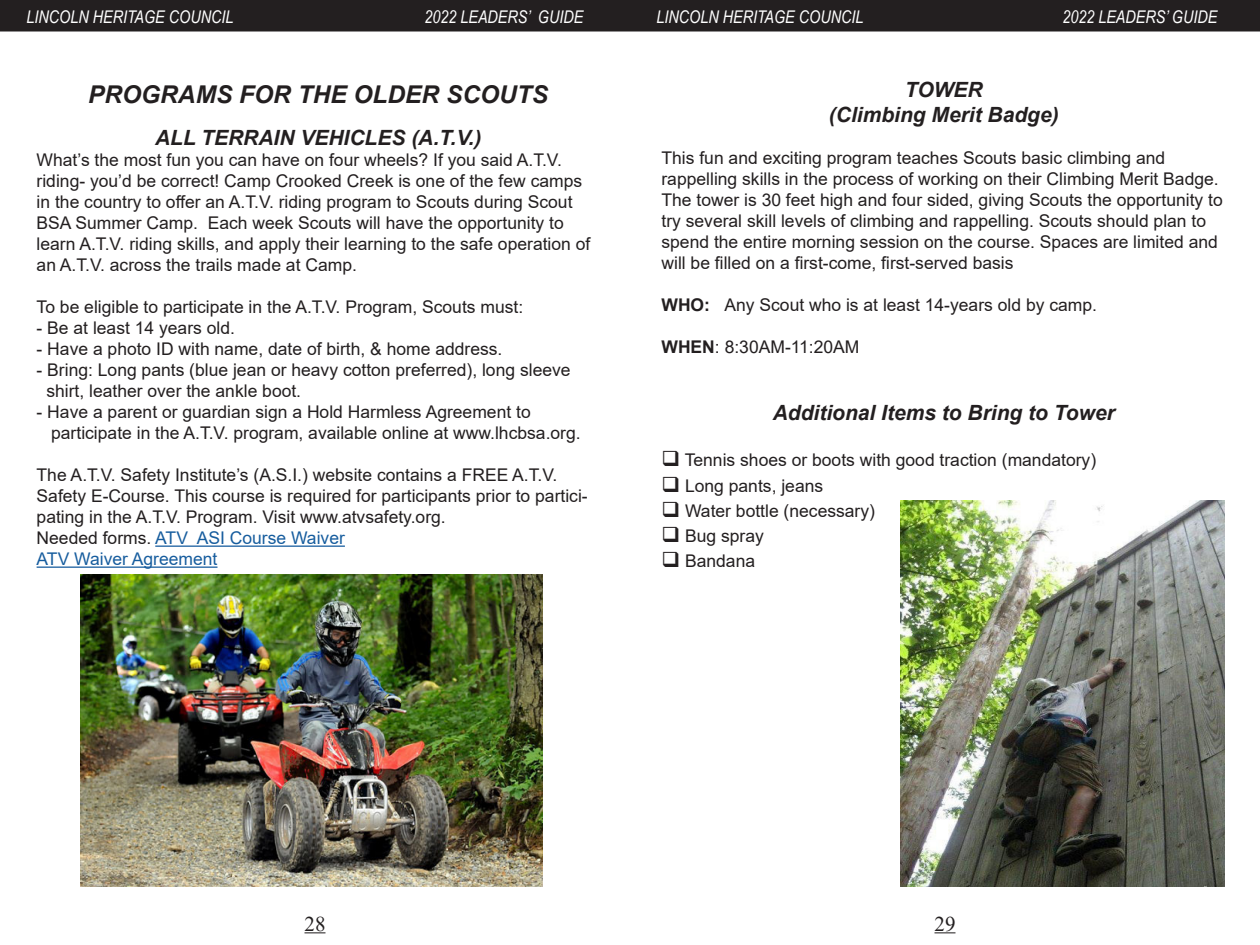
<style>
.page{position:relative;width:1260px;height:945px;background:#fff}
.page>*{position:absolute;margin:0;border:0;box-sizing:border-box;transform-origin:0 0}
.t1{font:italic 700 24.5px "Arial";color:#231f20}
.t2{font:italic 700 21px "Arial";color:#231f20}
.t3{font:21px "Times New Roman";color:#231f20}
.t4{font:17.5px/21px "Arial";color:#231f20}
.t5{font:italic 17.5px "Arial Narrow";color:#fff}
.t6{font:17.5px "Arial";color:#175d9e}
.s1{color:#231f20}
.s2{font-weight:700}
</style>
<div class="page">
<svg style="left:304px;top:932px;width:22px;height:1px"></svg>
<svg style="left:934px;top:932px;width:22px;height:1px"></svg>
<div style="left:0;top:0;width:630px;height:32px;background:#231f20"></div>
<div style="left:630px;top:0;width:630px;height:32px;background:#231f20"></div>
<hr style="left:155px;top:546px;width:190px;height:1px;background:#175d9e">
<hr style="left:37px;top:567px;width:181px;height:1px;background:#175d9e">
<img style="left:81px;top:575px;width:461px;height:311px">
<img style="left:901px;top:501px;width:324px;height:385px">
<p class="t5" style="left:27px;top:5px;width:208px">LINCOLN HERITAGE COUNCIL</p>
<p class="t5" style="left:425px;top:5px;width:160px">2022 LEADERS’ GUIDE</p>
<p class="t5" style="left:657px;top:5px;width:208px">LINCOLN HERITAGE COUNCIL</p>
<p class="t5" style="left:1063px;top:5px;width:156px">2022 LEADERS’ GUIDE</p>
<p class="t1" style="left:88px;top:78px;width:462px">PROGRAMS FOR THE OLDER SCOUTS</p>
<p class="t2" style="left:155px;top:124px;width:328px">ALL TERRAIN VEHICLES (A.T.V.)</p>
<p class="t4" style="left:37px;top:150px;width:555px">What’s the most fun you can have on four wheels? If you said A.T.V. riding- you’d be correct! Camp Crooked Creek is one of the few camps in the country to offer an A.T.V. riding program to Scouts during Scout BSA Summer Camp. Each week Scouts will have the opportunity to learn A.T.V. riding skills, and apply their learning to the safe operation of an A.T.V. across the trails made at Camp.</p>
<p class="t4" style="left:37px;top:297px;width:488px">To be eligible to participate in the A.T.V. Program, Scouts must:</p>
<p class="t4" style="left:37px;top:318px;width:200px">- Be at least 14 years old.</p>
<p class="t4" style="left:37px;top:339px;width:467px">- Have a photo ID with name, date of birth, &amp; home address.</p>
<p class="t4" style="left:46px;top:360px;width:526px;text-indent:-10px">- Bring: Long pants (blue jean or heavy cotton preferred), long sleeve shirt, leather over the ankle boot.</p>
<p class="t4" style="left:51px;top:402px;width:531px;text-indent:-15px">- Have a parent or guardian sign a Hold Harmless Agreement to participate in the A.T.V. program, available online at www.lhcbsa.org.</p>
<p class="t4" style="left:37px;top:465px;width:553px">The A.T.V. Safety Institute’s (A.S.I.) website contains a FREE A.T.V.<br>Safety E-Course. This course is required for participants prior to partici&shy;pating in the A.T.V. Program. Visit www.atvsafety.org.</p>
<p class="t6" style="left:37px;top:526px;width:310px"><span class="s1">Needed forms.</span> ATV ASI Course Waiver</p>
<p class="t6" style="left:37px;top:547px;width:182px">ATV Waiver Agreement</p>
<p class="t2" style="left:905px;top:75px;width:79px">TOWER</p>
<p class="t2" style="left:829px;top:101px;width:231px">(Climbing Merit Badge)</p>
<p class="t4" style="left:662px;top:147px;width:563px">This fun and exciting program teaches Scouts basic climbing and rappelling skills in the process of working on their Climbing Merit Badge.<br>The tower is 30 feet high and four sided, giving Scouts the opportunity to try several skill levels of climbing and rappelling. Scouts should plan to spend the entire morning session on the course. Spaces are limited and will be filled on a first-come, first-served basis</p>
<p class="t4" style="left:662px;top:294px;width:437px"><span class="s2">WHO:</span> Any Scout who is at least 14-years old by camp.</p>
<p class="t4" style="left:662px;top:336px;width:200px"><span class="s2">WHEN</span>: 8:30AM-11:20AM</p>
<p class="t2" style="left:773px;top:399px;width:344px">Additional Items to Bring to Tower</p>
<p class="t4" style="left:662px;top:450px;width:436px">❑ Tennis shoes or boots with good traction (mandatory)</p>
<p class="t4" style="left:662px;top:475px;width:163px">❑ Long pants, jeans</p>
<p class="t4" style="left:662px;top:500px;width:215px">❑ Water bottle (necessary)</p>
<p class="t4" style="left:662px;top:525px;width:104px">❑ Bug spray</p>
<p class="t4" style="left:662px;top:550px;width:95px">❑ Bandana</p>
<p class="t3" style="left:304px;top:909px;width:22px">28</p>
<p class="t3" style="left:934px;top:909px;width:22px">29</p>
</div>
